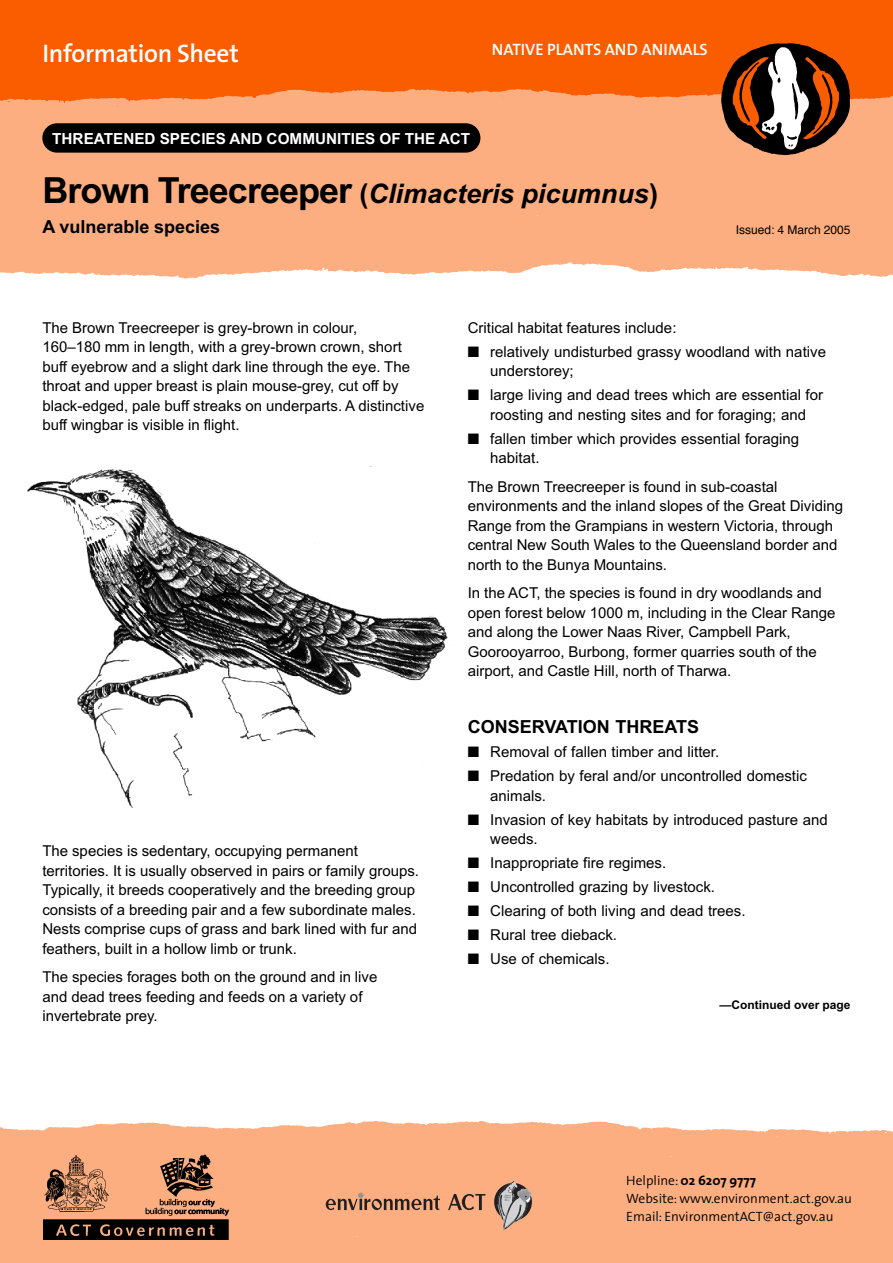
<style>
.page{position:relative;width:893px;height:1263px;background:#fff}
.page>*{position:absolute;margin:0;border:0;box-sizing:border-box;transform-origin:0 0}
.t1{font:italic 700 27px "Arial";color:#000}
.t2{font:600 25.5px "The Sans";letter-spacing:-.01em;color:#fff}
.t3{font:700 18px "Arial";color:#000}
.t4{font:600 16.5px "The Sans";color:#fff}
.t5{font:700 15.3px "Arial";color:#fff}
.t6{font:15px/19.5px "Arial";color:#000}
.t7{font:300 13.5px/18px "The Sans";color:#000}
.t8{font:700 12px "Arial";color:#000}
.t9{font:12px "Helvetica";color:#000}
.s1{font-style:normal;font-size:36px}
.s2{font-style:normal}
.s3{font-weight:700}
</style>
<div class="page">
<div style="left:0;top:0;width:892px;height:117px;background:#fa5d00"></div>
<div style="left:0;top:1121px;width:892px;height:142px;background:#fcae80"></div>
<img style="left:0;top:89px;width:892px;height:190px">
<img style="left:44px;top:1154px;width:185px;height:86px">
<img style="left:705px;top:43px;width:156px;height:116px">
<img style="left:27px;top:469px;width:421px;height:339px">
<div style="left:42px;top:123px;width:438px;height:30px;background:#000;border-radius:15px"></div>
<svg style="left:448px;top:1194px;width:37px;height:16px"></svg>
<svg style="left:326px;top:1193px;width:114px;height:17px;background:#b78162"></svg>
<svg style="left:493px;top:1181px;width:38px;height:49px;background:#b09585"></svg>
<h2 class="t2" style="left:42px;top:43px;width:198px">Information Sheet</h2>
<p class="t4" style="left:492px;top:43px;width:217px">NATIVE PLANTS AND ANIMALS</p>
<p class="t5" style="left:52px;top:133px;width:419px">THREATENED SPECIES AND COMMUNITIES OF THE ACT</p>
<h1 class="t1" style="left:42px;top:184px;width:617px"><span class="s1">Brown Treecreeper</span> <span class="s2">(</span>Climacteris picumnus<span class="s2">)</span></h1>
<p class="t3" style="left:42px;top:220px;width:179px">A vulnerable species</p>
<p class="t9" style="left:735px;top:224px;width:116px">Issued: 4 March 2005</p>
<p class="t6" style="left:42px;top:319px;width:383px">The Brown Treecreeper is grey-brown in colour,<br>160–180 mm in length, with a grey-brown crown, short buff eyebrow and a slight dark line through the eye. The throat and upper breast is plain mouse-grey, cut off by black-edged, pale buff streaks on underparts. A distinctive buff wingbar is visible in flight.</p>
<p class="t6" style="left:42px;top:843px;width:378px">The species is sedentary, occupying permanent territories. It is usually observed in pairs or family groups.<br>Typically, it breeds cooperatively and the breeding group consists of a breeding pair and a few subordinate males.<br>Nests comprise cups of grass and bark lined with fur and feathers, built in a hollow limb or trunk.</p>
<p class="t6" style="left:42px;top:969px;width:336px">The species forages both on the ground and in live and dead trees feeding and feeds on a variety of invertebrate prey.</p>
<p class="t6" style="left:468px;top:319px;width:210px">Critical habitat features include:</p>
<p class="t6" style="left:490px;top:343px;width:337px;text-indent:-22px">■ relatively undisturbed grassy woodland with native understorey;</p>
<p class="t6" style="left:468px;top:387px;width:357px;text-align:center">■ large living and dead trees which are essential for roosting and nesting sites and for foraging; and</p>
<p class="t6" style="left:490px;top:430px;width:310px;text-indent:-22px">■ fallen timber which provides essential foraging habitat.</p>
<p class="t6" style="left:468px;top:478px;width:377px">The Brown Treecreeper is found in sub-coastal environments and the inland slopes of the Great Dividing Range from the Grampians in western Victoria, through central New South Wales to the Queensland border and north to the Bunya Mountains.</p>
<p class="t6" style="left:468px;top:585px;width:369px">In the ACT, the species is found in dry woodlands and open forest below 1000 m, including in the Clear Range and along the Lower Naas River, Campbell Park, Goorooyarroo, Burbong, former quarries south of the airport, and Castle Hill, north of Tharwa.</p>
<p class="t3" style="left:468px;top:720px;width:233px">CONSERVATION THREATS</p>
<p class="t6" style="left:468px;top:744px;width:253px">■ Removal of fallen timber and litter.</p>
<p class="t6" style="left:490px;top:768px;width:318px;text-indent:-22px">■ Predation by feral and/or uncontrolled domestic animals.</p>
<p class="t6" style="left:490px;top:811px;width:339px;text-indent:-22px">■ Invasion of key habitats by introduced pasture and weeds.</p>
<p class="t6" style="left:468px;top:855px;width:200px">■ Inappropriate fire regimes.</p>
<p class="t6" style="left:468px;top:879px;width:249px">■ Uncontrolled grazing by livestock.</p>
<p class="t6" style="left:468px;top:903px;width:279px">■ Clearing of both living and dead trees.</p>
<p class="t6" style="left:468px;top:927px;width:151px">■ Rural tree dieback.</p>
<p class="t6" style="left:468px;top:951px;width:143px">■ Use of chemicals.</p>
<p class="t8" style="left:719px;top:1000px;width:133px">—Continued over page</p>
<p class="t7" style="left:626px;top:1173px;width:227px">Helpline: <span class="s3">02 6207 9777<br></span>Website: www.environment.act.gov.au<br>Email: EnvironmentACT@act.gov.au</p>
</div>
